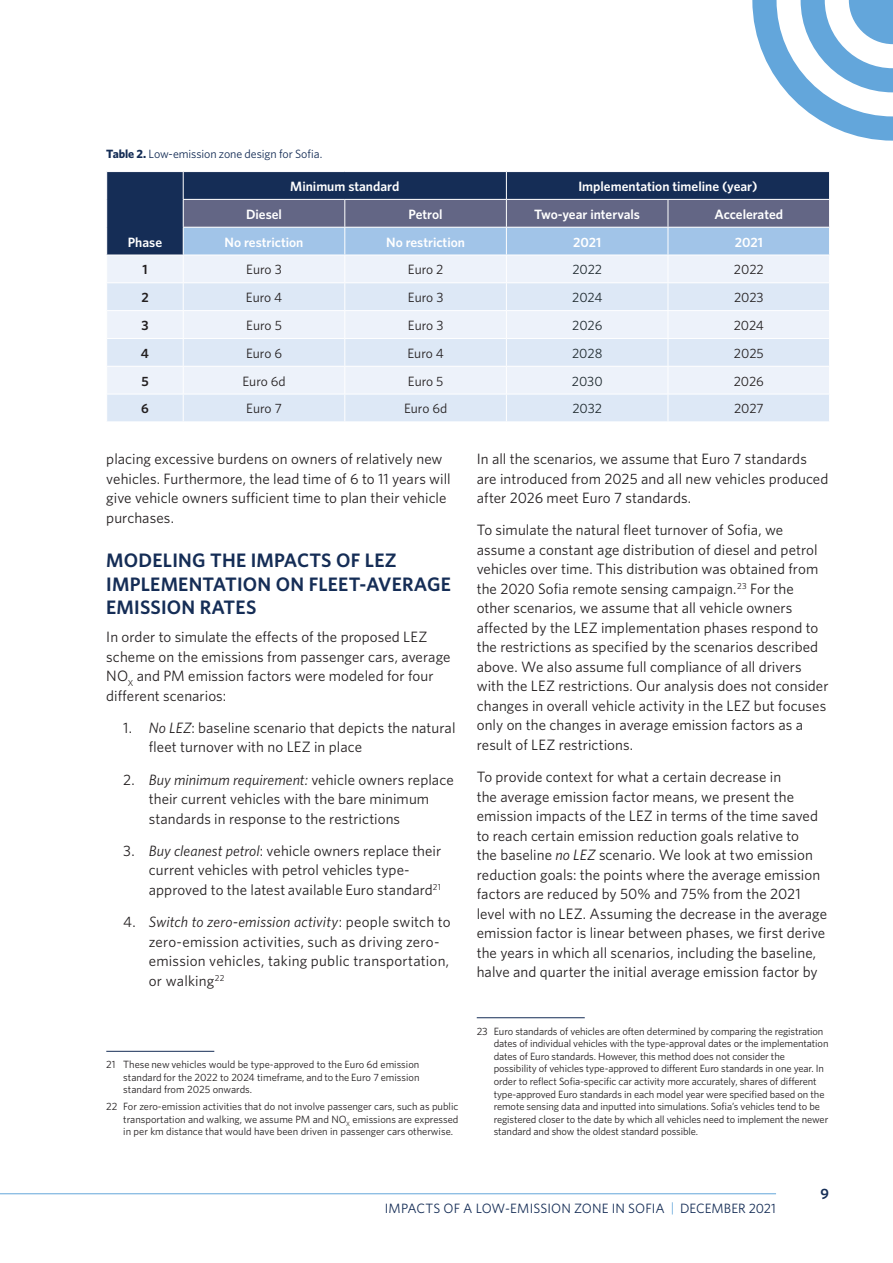
<style>
.page{position:relative;width:893px;height:1263px;background:#fff}
.page>*{position:absolute;margin:0;border:0;box-sizing:border-box;transform-origin:0 0}
.t1{font:600 19.5px/23.4px "Whitney";letter-spacing:.01em;color:#152d56}
.t2{font:15px/19.5px "Whitney";letter-spacing:.005em;color:#231f20}
.t3{font:600 15px "Whitney";color:#152d56}
.t4{font:600 13.5px "Whitney";color:#fff}
.t5{font:13.5px "Whitney";color:#231f20}
.t6{font:13.5px "Whitney";letter-spacing:.01em;color:#152d56}
.t7{font:13.5px "Whitney";letter-spacing:-.005em;color:#1f2a2f}
.t8{font:600 13.5px "Whitney";color:#231f20}
.t9{font:12px "Whitney";letter-spacing:-.005em;color:#152d56}
.t10{font:10.5px/12.6px "Whitney";letter-spacing:-.01em;color:#231f20;text-align:justify}
.s1{font-weight:700}
.s2{font-style:italic}
.s3{color:#64a6da}
</style>
<div class="page">
<svg style="left:752px;top:0;width:141px;height:141px"></svg>
<hr style="left:0;top:1193px;width:776px;height:1px;background:#64a6da">
<hr style="left:106px;top:1051px;width:108px;height:1px;background:#152d56">
<hr style="left:477px;top:1017px;width:108px;height:1px;background:#152d56">
<div style="left:107px;top:172px;width:76px;height:83px;background:#152d56"></div>
<svg style="left:107px;top:283px;width:76px;height:138px;background:#e3ecf7"></svg>
<hr style="left:106px;top:310px;width:77px;height:1px;background:#fff">
<hr style="left:106px;top:338px;width:77px;height:1px;background:#fff">
<hr style="left:106px;top:366px;width:77px;height:1px;background:#fff">
<hr style="left:106px;top:394px;width:77px;height:1px;background:#fff">
<svg style="left:106px;top:172px;width:1px;height:83px"></svg>
<svg style="left:183px;top:172px;width:647px;height:249px;background:#bac6d8"></svg>
<hr style="left:183px;top:255px;width:162px;height:1px;background:#fff">
<hr style="left:345px;top:255px;width:161px;height:1px;background:#fff">
<hr style="left:506px;top:255px;width:162px;height:1px;background:#fff">
<hr style="left:668px;top:255px;width:162px;height:1px;background:#fff">
<p class="t9" style="left:106px;top:146px;width:217px"><span class="s1">Table 2.</span> Low-emission zone design for Sofia.</p>
<p class="t4" style="left:128px;top:233px;width:36px">Phase</p>
<p class="t4" style="left:290px;top:177px;width:111px">Minimum standard</p>
<p class="t4" style="left:578px;top:177px;width:181px">Implementation timeline (year)</p>
<p class="t4" style="left:246px;top:205px;width:37px">Diesel</p>
<p class="t4" style="left:409px;top:205px;width:35px">Petrol</p>
<p class="t4" style="left:534px;top:205px;width:107px">Two-year intervals</p>
<p class="t4" style="left:714px;top:205px;width:70px">Accelerated</p>
<p class="t4" style="left:225px;top:233px;width:80px">No restriction</p>
<p class="t4" style="left:386px;top:233px;width:80px">No restriction</p>
<p class="t4" style="left:573px;top:233px;width:30px">2021</p>
<p class="t4" style="left:735px;top:233px;width:30px">2021</p>
<p class="t8" style="left:142px;top:261px;width:7px">1</p>
<p class="t5" style="left:246px;top:261px;width:37px">Euro 3</p>
<p class="t5" style="left:408px;top:261px;width:37px">Euro 2</p>
<p class="t7" style="left:572px;top:261px;width:31px">2022</p>
<p class="t5" style="left:734px;top:261px;width:31px">2022</p>
<p class="t8" style="left:141px;top:288px;width:9px">2</p>
<p class="t5" style="left:246px;top:288px;width:38px">Euro 4</p>
<p class="t5" style="left:408px;top:288px;width:37px">Euro 3</p>
<p class="t7" style="left:572px;top:288px;width:32px">2024</p>
<p class="t5" style="left:734px;top:288px;width:31px">2023</p>
<p class="t8" style="left:141px;top:316px;width:9px">3</p>
<p class="t5" style="left:246px;top:316px;width:37px">Euro 5</p>
<p class="t5" style="left:408px;top:316px;width:37px">Euro 3</p>
<p class="t7" style="left:572px;top:316px;width:32px">2026</p>
<p class="t5" style="left:734px;top:316px;width:32px">2024</p>
<p class="t8" style="left:141px;top:344px;width:10px">4</p>
<p class="t5" style="left:246px;top:344px;width:38px">Euro 6</p>
<p class="t5" style="left:407px;top:344px;width:38px">Euro 4</p>
<p class="t7" style="left:572px;top:344px;width:32px">2028</p>
<p class="t5" style="left:734px;top:344px;width:31px">2025</p>
<p class="t8" style="left:141px;top:372px;width:9px">5</p>
<p class="t5" style="left:242px;top:372px;width:45px">Euro 6d</p>
<p class="t5" style="left:408px;top:372px;width:37px">Euro 5</p>
<p class="t7" style="left:572px;top:372px;width:32px">2030</p>
<p class="t5" style="left:734px;top:372px;width:32px">2026</p>
<p class="t8" style="left:141px;top:400px;width:9px">6</p>
<p class="t5" style="left:246px;top:400px;width:37px">Euro 7</p>
<p class="t5" style="left:404px;top:400px;width:45px">Euro 6d</p>
<p class="t7" style="left:572px;top:400px;width:31px">2032</p>
<p class="t5" style="left:734px;top:400px;width:31px">2027</p>
<p class="t2" style="left:106px;top:449px;width:346px">placing excessive burdens on owners of relatively new vehicles. Furthermore, the lead time of 6 to 11 years will give vehicle owners sufficient time to plan their vehicle purchases.</p>
<h1 class="t1" style="left:106px;top:548px;width:346px">MODELING THE IMPACTS OF LEZ<br>IMPLEMENTATION ON FLEET-AVERAGE<br>EMISSION RATES</h1>
<p class="t2" style="left:106px;top:627px;width:346px">In order to simulate the effects of the proposed LEZ scheme on the emissions from passenger cars, average NO<sub>X</sub> and PM emission factors were modeled for four different scenarios:</p>
<p class="t2" style="left:149px;top:717px;width:308px;text-indent:-26px">1. <span class="s2">No LEZ</span>: baseline scenario that depicts the natural fleet turnover with no LEZ in place</p>
<p class="t2" style="left:149px;top:769px;width:306px;text-indent:-26px">2. <span class="s2">Buy minimum requirement:</span> vehicle owners replace their current vehicles with the bare minimum standards in response to the restrictions</p>
<p class="t2" style="left:149px;top:840px;width:294px;text-indent:-26px">3. <span class="s2">Buy cleanest petrol</span>: vehicle owners replace their current vehicles with petrol vehicles type&shy;approved to the latest available Euro standard<sup>21</sup></p>
<p class="t2" style="left:149px;top:912px;width:303px;text-indent:-26px">4. <span class="s2">Switch to zero-emission activity</span>: people switch to zero-emission activities, such as driving zero&shy;emission vehicles, taking public transportation, or walking<sup>22</sup></p>
<p class="t10" style="left:123px;top:1058px;width:298px;text-indent:-17px">21 These new vehicles would be type-approved to the Euro 6d emission standard for the 2022 to 2024 timeframe, and to the Euro 7 emission standard from 2025 onwards.</p>
<p class="t10" style="left:123px;top:1100px;width:337px;text-indent:-17px">22 For zero-emission activities that do not involve passenger cars, such as public transportation and walking, we assume PM and NO<sub>X</sub> emissions are expressed in per km distance that would have been driven in passenger cars otherwise.</p>
<p class="t2" style="left:477px;top:449px;width:353px">In all the scenarios, we assume that Euro 7 standards are introduced from 2025 and all new vehicles produced after 2026 meet Euro 7 standards.</p>
<p class="t2" style="left:477px;top:520px;width:353px">To simulate the natural fleet turnover of Sofia, we assume a constant age distribution of diesel and petrol vehicles over time. This distribution was obtained from the 2020 Sofia remote sensing campaign.<sup>23</sup> For the other scenarios, we assume that all vehicle owners affected by the LEZ implementation phases respond to the restrictions as specified by the scenarios described above. We also assume full compliance of all drivers with the LEZ restrictions. Our analysis does not consider changes in overall vehicle activity in the LEZ but focuses only on the changes in average emission factors as a result of LEZ restrictions.</p>
<p class="t2" style="left:477px;top:767px;width:352px">To provide context for what a certain decrease in<br>the average emission factor means, we present the emission impacts of the LEZ in terms of the time saved to reach certain emission reduction goals relative to<br>the baseline <span class="s2">no LEZ</span> scenario. We look at two emission reduction goals: the points where the average emission factors are reduced by 50% and 75% from the 2021 level with no LEZ. Assuming the decrease in the average emission factor is linear between phases, we first derive the years in which all scenarios, including the baseline, halve and quarter the initial average emission factor by</p>
<p class="t10" style="left:494px;top:1024px;width:336px;text-align:left;text-indent:-17px">23 Euro standards of vehicles are often determined by comparing the registration dates of individual vehicles with the type-approval dates or the implementation dates of Euro standards. However, this method does not consider the possibility of vehicles type-approved to different Euro standards in one year. In order to reflect Sofia-specific car activity more accurately, shares of different type-approved Euro standards in each model year were specified based on the remote sensing data and inputted into simulations. Sofia’s vehicles tend to be registered closer to the date by which all vehicles need to implement the newer standard and show the oldest standard possible.</p>
<p class="t3" style="left:821px;top:1184px;width:10px">9</p>
<p class="t6" style="left:385px;top:1199px;width:393px">IMPACTS OF A LOW-EMISSION ZONE IN SOFIA <span class="s3">|</span> DECEMBER 2021</p>
</div>
